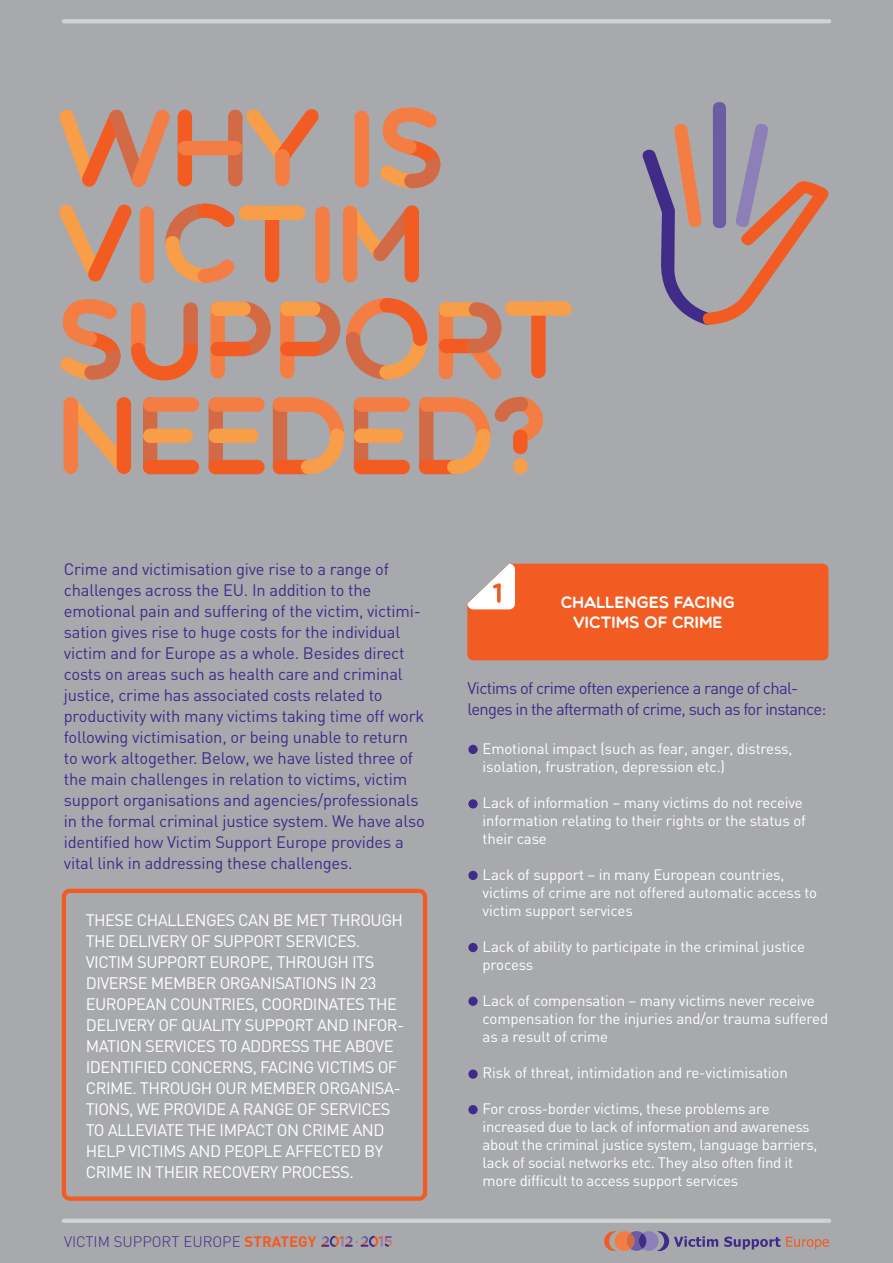
<style>
.page{position:relative;width:893px;height:1263px;background:#a8a9ad}
.page>*{position:absolute;margin:0;border:0;box-sizing:border-box;transform-origin:0 0}
.t1{font:16.5px/21px "DIN";letter-spacing:-.01em;color:#402b89}
.t2{font:16.5px/21px "DIN";letter-spacing:-.03em;color:#fff}
.t3{font:16.5px/21px "DIN";letter-spacing:-.04em;color:#402b89}
.t4{font:16.5px/19.8px "Multicolore";letter-spacing:-.01em;color:#fff;text-align:center}
.t5{font:15px/18px "DIN";letter-spacing:-.01em;color:#fff}
.t6{font:300 15px "DIN";color:#402b89}
.s1{font-weight:700;color:#f25b21}
</style>
<div class="page">
<svg style="left:724px;top:1236px;width:56px;height:13px"></svg>
<svg style="left:786px;top:1237px;width:43px;height:12px"></svg>
<svg style="left:604px;top:1231px;width:114px;height:20px"></svg>
<svg style="left:639px;top:1233px;width:7px;height:16px"></svg>
<svg style="left:321px;top:1236px;width:71px;height:11px"></svg>
<div style="left:64px;top:1218px;width:765px;height:5px;background:#d1d2d4"></div>
<hr style="left:64px;top:19px;width:765px;height:4px;background:#d1d2d4">
<div style="left:467px;top:564px;width:361px;height:96px;background:#f25b21;border-radius:6px"></div>
<div style="left:62px;top:889px;width:365px;height:312px;border:4px solid #f25b21;border-radius:6px"></div>
<div style="left:468px;top:745px;width:10px;height:9px;background:#402b89;border-radius:50%"></div>
<div style="left:468px;top:799px;width:10px;height:9px;background:#402b89;border-radius:50%"></div>
<div style="left:468px;top:871px;width:10px;height:9px;background:#402b89;border-radius:50%"></div>
<div style="left:468px;top:943px;width:10px;height:9px;background:#402b89;border-radius:50%"></div>
<div style="left:468px;top:997px;width:10px;height:9px;background:#402b89;border-radius:50%"></div>
<svg style="left:468px;top:1069px;width:10px;height:10px"></svg>
<div style="left:468px;top:1105px;width:10px;height:9px;background:#402b89;border-radius:50%"></div>
<svg style="left:467px;top:563px;width:48px;height:46px;background:#dbd4d3"></svg>
<div style="left:713px;top:102px;width:13px;height:126px;background:#6c5da3;border-radius:7px"></div>
<svg style="left:642px;top:123px;width:186px;height:202px"></svg>
<svg style="left:346px;top:298px;width:81px;height:81px"></svg>
<svg style="left:343px;top:205px;width:76px;height:56px"></svg>
<div style="left:405px;top:206px;width:14px;height:76px;background:#f25b21;border-radius:7px"></div>
<div style="left:343px;top:206px;width:14px;height:76px;background:#f47d44;border-radius:7px"></div>
<svg style="left:63px;top:397px;width:69px;height:77px"></svg>
<div style="left:117px;top:397px;width:14px;height:77px;background:#f25b21;border-radius:7px"></div>
<div style="left:64px;top:397px;width:14px;height:77px;background:#f47d44;border-radius:7px"></div>
<div style="left:211px;top:302px;width:14px;height:77px;background:#f47d44;border-radius:7px"></div>
<svg style="left:236px;top:302px;width:35px;height:54px"></svg>
<div style="left:211px;top:342px;width:40px;height:14px;background:#f25b21;border-radius:7px"></div>
<div style="left:211px;top:302px;width:40px;height:14px;background:#f89d48;border-radius:7px"></div>
<div style="left:280px;top:302px;width:14px;height:77px;background:#f47d44;border-radius:7px"></div>
<svg style="left:306px;top:302px;width:34px;height:54px"></svg>
<div style="left:280px;top:342px;width:40px;height:14px;background:#f25b21;border-radius:7px"></div>
<div style="left:280px;top:302px;width:40px;height:14px;background:#f89d48;border-radius:7px"></div>
<svg style="left:246px;top:109px;width:73px;height:49px"></svg>
<div style="left:275px;top:149px;width:15px;height:37px;background:#f47d44;border-radius:7px"></div>
<div style="left:355px;top:111px;width:14px;height:77px;background:#f47d44;border-radius:7px"></div>
<div style="left:140px;top:206px;width:14px;height:77px;background:#f47d44;border-radius:7px"></div>
<div style="left:315px;top:206px;width:15px;height:77px;background:#f47d44;border-radius:7px"></div>
<div style="left:178px;top:110px;width:14px;height:77px;background:#f25b21;border-radius:7px"></div>
<div style="left:228px;top:110px;width:14px;height:77px;background:#d36a46;border-radius:7px"></div>
<div style="left:178px;top:141px;width:64px;height:14px;background:#f47d44;border-radius:7px"></div>
<div style="left:265px;top:206px;width:14px;height:76px;background:#f25b21;border-radius:7px"></div>
<div style="left:239px;top:206px;width:66px;height:14px;background:#f89d48;border-radius:7px"></div>
<div style="left:531px;top:301px;width:15px;height:77px;background:#f25b21;border-radius:7px"></div>
<div style="left:505px;top:301px;width:67px;height:15px;background:#f89d48;border-radius:7px"></div>
<div style="left:131px;top:302px;width:14px;height:55px;background:#f47d44;border-radius:7px"></div>
<div style="left:183px;top:302px;width:15px;height:55px;background:#d36a46;border-radius:7px"></div>
<svg style="left:131px;top:343px;width:67px;height:37px"></svg>
<svg style="left:380px;top:107px;width:60px;height:81px"></svg>
<svg style="left:60px;top:299px;width:60px;height:81px"></svg>
<svg style="left:59px;top:204px;width:73px;height:77px"></svg>
<svg style="left:59px;top:109px;width:111px;height:78px"></svg>
<div style="left:439px;top:302px;width:14px;height:77px;background:#f47d44;border-radius:7px"></div>
<div style="left:439px;top:339px;width:42px;height:14px;background:#f25b21;border-radius:7px"></div>
<div style="left:439px;top:302px;width:44px;height:15px;background:#f89d48;border-radius:7px"></div>
<svg style="left:466px;top:302px;width:36px;height:77px"></svg>
<div style="left:143px;top:397px;width:14px;height:77px;background:#d36a46;border-radius:7px"></div>
<div style="left:143px;top:397px;width:56px;height:15px;background:#f47d44;border-radius:7px"></div>
<div style="left:143px;top:460px;width:56px;height:14px;background:#f25b21;border-radius:7px"></div>
<div style="left:143px;top:429px;width:50px;height:14px;background:#f89d48;border-radius:7px"></div>
<div style="left:209px;top:397px;width:14px;height:77px;background:#d36a46;border-radius:7px"></div>
<div style="left:209px;top:397px;width:56px;height:15px;background:#f47d44;border-radius:7px"></div>
<div style="left:209px;top:460px;width:56px;height:14px;background:#f25b21;border-radius:7px"></div>
<div style="left:209px;top:429px;width:50px;height:14px;background:#f89d48;border-radius:7px"></div>
<div style="left:354px;top:397px;width:14px;height:77px;background:#d36a46;border-radius:7px"></div>
<div style="left:354px;top:397px;width:56px;height:15px;background:#f47d44;border-radius:7px"></div>
<div style="left:354px;top:460px;width:56px;height:14px;background:#f25b21;border-radius:7px"></div>
<div style="left:354px;top:429px;width:50px;height:14px;background:#f89d48;border-radius:7px"></div>
<svg style="left:165px;top:204px;width:70px;height:79px"></svg>
<div style="left:273px;top:397px;width:14px;height:77px;background:#d36a46;border-radius:7px"></div>
<div style="left:273px;top:397px;width:43px;height:15px;background:#f47d44;border-radius:7px"></div>
<div style="left:273px;top:460px;width:43px;height:14px;background:#f25b21;border-radius:7px"></div>
<svg style="left:301px;top:397px;width:43px;height:77px"></svg>
<div style="left:419px;top:397px;width:14px;height:77px;background:#d36a46;border-radius:7px"></div>
<div style="left:419px;top:397px;width:43px;height:15px;background:#f47d44;border-radius:7px"></div>
<div style="left:419px;top:460px;width:43px;height:14px;background:#f25b21;border-radius:7px"></div>
<svg style="left:447px;top:397px;width:96px;height:77px"></svg>
<p class="t1" style="left:64px;top:558px;width:363px">Crime and victimisation give rise to a range of challenges across the EU. In addition to the emotional pain and suffering of the victim, victimi&shy;sation gives rise to huge costs for the individual victim and for Europe as a whole. Besides direct costs on areas such as health care and criminal justice, crime has associated costs related to productivity with many victims taking time off work following victimisation, or being unable to return to work altogether. Below, we have listed three of the main challenges in relation to victims, victim support organisations and agencies/professionals in the formal criminal justice system. We have also identified how Victim Support Europe provides a vital link in addressing these challenges.</p>
<p class="t2" style="left:86px;top:909px;width:320px">THESE CHALLENGES CAN BE MET THROUGH THE DELIVERY OF SUPPORT SERVICES.<br>VICTIM SUPPORT EUROPE, THROUGH ITS DIVERSE MEMBER ORGANISATIONS IN 23<br>EUROPEAN COUNTRIES, COORDINATES THE DELIVERY OF QUALITY SUPPORT AND INFOR-MATION SERVICES TO ADDRESS THE ABOVE IDENTIFIED CONCERNS, FACING VICTIMS OF CRIME. THROUGH OUR MEMBER ORGANISA-TIONS, WE PROVIDE A RANGE OF SERVICES TO ALLEVIATE THE IMPACT ON CRIME AND HELP VICTIMS AND PEOPLE AFFECTED BY CRIME IN THEIR RECOVERY PROCESS.</p>
<p class="t6" style="left:64px;top:1232px;width:254px">VICTIM SUPPORT EUROPE <span class="s1">STRATEGY</span></p>
<p class="t4" style="left:561px;top:592px;width:176px">CHALLENGES FACING<br>VICTIMS OF CRIME</p>
<p class="t3" style="left:468px;top:677px;width:360px">Victims of crime often experience a range of chal&shy;lenges in the aftermath of crime, such as for instance:</p>
<p class="t5" style="left:483px;top:739px;width:311px">Emotional impact (such as fear, anger, distress, isolation, frustration, depression etc.)</p>
<p class="t5" style="left:483px;top:793px;width:325px">Lack of information – many victims do not receive information relating to their rights or the status of their case</p>
<p class="t5" style="left:483px;top:865px;width:336px">Lack of support – in many European countries, victims of crime are not offered automatic access to victim support services</p>
<p class="t5" style="left:483px;top:937px;width:324px">Lack of ability to participate in the criminal justice process</p>
<p class="t5" style="left:483px;top:991px;width:347px">Lack of compensation – many victims never receive compensation for the injuries and/or trauma suffered as a result of crime</p>
<p class="t5" style="left:483px;top:1063px;width:307px">Risk of threat, intimidation and re-victimisation</p>
<p class="t5" style="left:483px;top:1099px;width:336px">For cross-border victims, these problems are increased due to lack of information and awareness about the criminal justice system, language barriers, lack of social networks etc. They also often find it more difficult to access support services</p>
</div>
